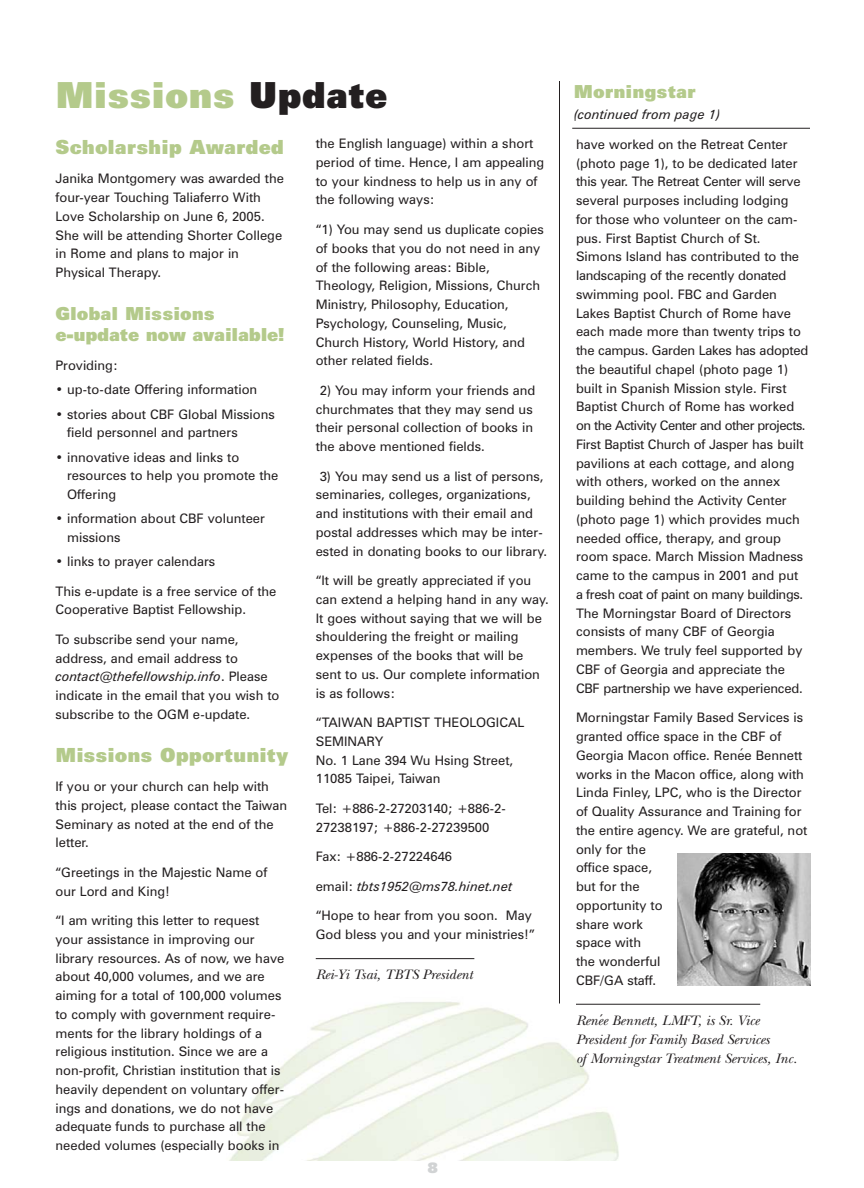
<style>
.page{position:relative;width:864px;height:1188px;background:#fff}
.page>*{position:absolute;margin:0;border:0;box-sizing:border-box;transform-origin:0 0}
.t1{font:900 36px "Zurich BT";color:#b4ca8b}
.t2{font:900 19.5px "Zurich BT";color:#b4ca8b}
.t3{font:900 18px/21px "Zurich BT";color:#b4ca8b}
.t4{font:900 15px "Zurich BT";color:#d1d3d4}
.t5{font:italic 14.25px/18.8px "New Baskerville";color:#231f20}
.t6{font:13.2px/18.8px "Zurich BT";color:#231f20}
.t7{font:italic 13.2px "Zurich BT";color:#231f20}
.s1{color:#231f20}
.s2{font-style:italic}
.s3{font-style:normal}
</style>
<div class="page">
<img style="left:229px;top:1002px;width:397px;height:159px">
<hr style="left:316px;top:958px;width:158px;height:1px;background:#231f20">
<hr style="left:572px;top:128px;width:238px;height:1px;background:#231f20">
<hr style="left:559px;top:81px;width:1px;height:923px;background:#231f20">
<hr style="left:576px;top:1004px;width:184px;height:1px;background:#231f20">
<img style="left:678px;top:853px;width:132px;height:133px">
<h1 class="t1" style="left:56px;top:83px;width:333px">Missions <span class="s1">Update</span></h1>
<h2 class="t2" style="left:56px;top:140px;width:230px">Scholarship Awarded</h2>
<p class="t6" style="left:56px;top:170px;width:230px">Janika Montgomery was awarded the four-year Touching Taliaferro With<br>Love Scholarship on June 6, 2005.<br>She will be attending Shorter College in Rome and plans to major in<br>Physical Therapy.</p>
<h3 class="t3" style="left:56px;top:304px;width:230px">Global Missions e-update now available!</h3>
<p class="t6" style="left:56px;top:357px;width:64px">Providing:</p>
<p class="t6" style="left:56px;top:382px;width:203px">• up-to-date Offering information</p>
<p class="t6" style="left:67px;top:406px;width:209px;text-indent:-12px">• stories about CBF Global Missions field personnel and partners</p>
<p class="t6" style="left:67px;top:449px;width:213px;text-indent:-12px">• innovative ideas and links to resources to help you promote the<br>Offering</p>
<p class="t6" style="left:67px;top:510px;width:199px;text-indent:-12px">• information about CBF volunteer missions</p>
<p class="t6" style="left:56px;top:553px;width:161px">• links to prayer calendars</p>
<p class="t6" style="left:56px;top:583px;width:223px">This e-update is a free service of the<br>Cooperative Baptist Fellowship.</p>
<p class="t6" style="left:56px;top:631px;width:225px">To subscribe send your name, address, and email address to <span class="s2">contact@thefellowship.info</span>. Please indicate in the email that you wish to subscribe to the OGM e-update.</p>
<h2 class="t2" style="left:56px;top:748px;width:235px">Missions Opportunity</h2>
<p class="t6" style="left:56px;top:778px;width:233px">If you or your church can help with this project, please contact the Taiwan<br>Seminary as noted at the end of the letter.</p>
<p class="t6" style="left:56px;top:864px;width:214px">“Greetings in the Majestic Name of our Lord and King!</p>
<p class="t6" style="left:56px;top:912px;width:230px">“I am writing this letter to request your assistance in improving our library resources. As of now, we have about 40,000 volumes, and we are aiming for a total of 100,000 volumes to comply with government require&shy;ments for the library holdings of a religious institution. Since we are a non-profit, Christian institution that is heavily dependent on voluntary offer&shy;ings and donations, we do not have adequate funds to purchase all the needed volumes (especially books in</p>
<p class="t6" style="left:316px;top:135px;width:230px">the English language) within a short period of time. Hence, I am appealing to your kindness to help us in any of the following ways:</p>
<p class="t6" style="left:316px;top:221px;width:230px">“1) You may send us duplicate copies of books that you do not need in any of the following areas: Bible, Theology, Religion, Missions, Church Ministry, Philosophy, Education, Psychology, Counseling, Music, Church History, World History, and other related fields.</p>
<p class="t6" style="left:316px;top:382px;width:221px;text-indent:4px">2) You may inform your friends and churchmates that they may send us their personal collection of books in the above mentioned fields.</p>
<p class="t6" style="left:316px;top:468px;width:233px;text-indent:4px">3) You may send us a list of persons, seminaries, colleges, organizations, and institutions with their email and postal addresses which may be inter&shy;ested in donating books to our library.</p>
<p class="t6" style="left:316px;top:572px;width:235px">“It will be greatly appreciated if you can extend a helping hand in any way.<br>It goes without saying that we will be shouldering the freight or mailing expenses of the books that will be sent to us. Our complete information is as follows:</p>
<p class="t6" style="left:316px;top:714px;width:210px">“TAIWAN BAPTIST THEOLOGICAL<br>SEMINARY<br>No. 1 Lane 394 Wu Hsing Street,<br>11085 Taipei, Taiwan</p>
<p class="t6" style="left:316px;top:800px;width:191px">Tel: +886-2-27203140; +886-2-<br>27238197; +886-2-27239500</p>
<p class="t6" style="left:316px;top:848px;width:138px">Fax: +886-2-27224646</p>
<p class="t7" style="left:316px;top:881px;width:198px"><span class="s3">email:</span> tbts1952@ms78.hinet.net</p>
<p class="t6" style="left:316px;top:907px;width:221px">“Hope to hear from you soon. May<br>God bless you and your ministries!”</p>
<p class="t5" style="left:316px;top:967px;width:159px">Rei-Yi Tsai, TBTS President</p>
<p class="t4" style="left:427px;top:1163px;width:12px">8</p>
<h3 class="t3" style="left:574px;top:82px;width:124px">Morningstar</h3>
<p class="t7" style="left:574px;top:109px;width:148px">(continued from page 1)</p>
<p class="t6" style="left:576px;top:136px;width:234px">have worked on the Retreat Center (photo page 1), to be dedicated later this year. The Retreat Center will serve several purposes including lodging<br>for those who volunteer on the cam&shy;pus. First Baptist Church of St.<br>Simons Island has contributed to the landscaping of the recently donated swimming pool. FBC and Garden Lakes Baptist Church of Rome have each made more than twenty trips to the campus. Garden Lakes has adopted the beautiful chapel (photo page 1) built in Spanish Mission style. First Baptist Church of Rome has worked on the Activity Center and other projects.<br>First Baptist Church of Jasper has built pavilions at each cottage, and along with others, worked on the annex building behind the Activity Center (photo page 1) which provides much needed office, therapy, and group room space. March Mission Madness came to the campus in 2001 and put a fresh coat of paint on many buildings.<br>The Morningstar Board of Directors consists of many CBF of Georgia members. We truly feel supported by CBF of Georgia and appreciate the CBF partnership we have experienced.</p>
<p class="t6" style="left:576px;top:709px;width:233px">Morningstar Family Based Services is granted office space in the CBF of<br>Georgia Macon office. Renee Bennett works in the Macon office, along with<br>Linda Finley, LPC, who is the Director of Quality Assurance and Training for the entire agency. We are grateful, not only for the<br>office space,<br>but for the<br>opportunity to<br>share work<br>space with<br>the wonderful<br>CBF/GA staff.</p>
<p class="t5" style="left:576px;top:1013px;width:223px">Renee Bennett, LMFT, is Sr. Vice<br>President for Family Based Services<br>of Morningstar Treatment Services, Inc.</p>
<p class="t6" style="left:738px;top:745px;width:8px">´</p>
<p class="t6" style="left:598px;top:1011px;width:8px">´</p>
</div>
